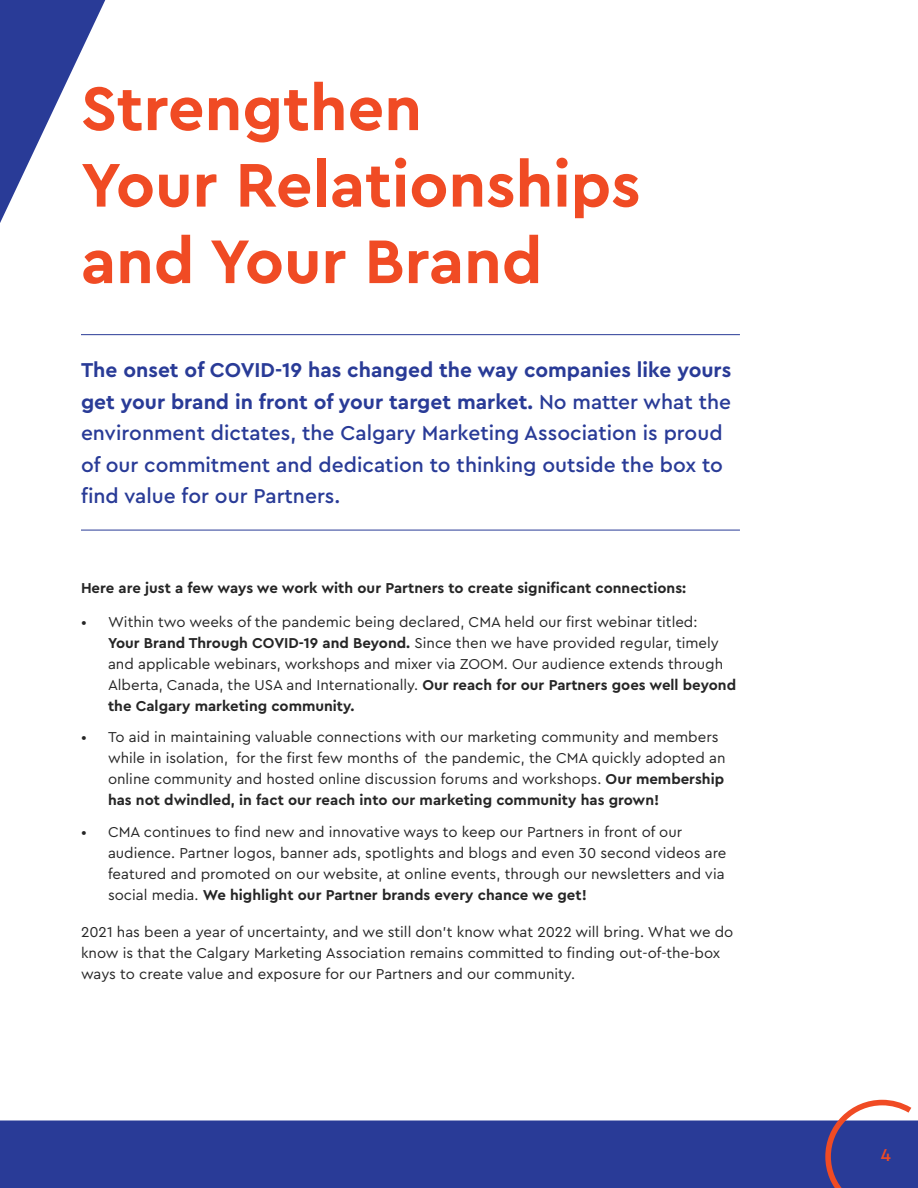
<style>
.page{position:relative;width:918px;height:1188px;background:#fff}
.page>*{position:absolute;margin:0;border:0;box-sizing:border-box;transform-origin:0 0}
.t1{font:700 64.5px/76.5px "Cera PRO";color:#f04b24}
.t2{font:500 21px/31.5px "Cera Pro";color:#293b97;text-align:justify}
.t3{font:700 21px/31.5px "Cera PRO";color:#293b97}
.t4{font:500 18px "Cera Pro";color:#f04b24}
.t5{font:15px/21px "Cera PRO";color:#262626}
.t6{font:700 15px "Cera PRO";color:#262626}
.s1{font-family:"Cera Pro";font-weight:500}
.s2{font-weight:700}
</style>
<div class="page">
<div style="left:0;top:1120px;width:918px;height:68px;background:#293b97"></div>
<svg style="left:825px;top:1100px;width:86px;height:88px"></svg>
<hr style="left:81px;top:530px;width:659px;height:1px;background:#293b97">
<svg style="left:0;top:0;width:105px;height:223px"></svg>
<hr style="left:81px;top:334px;width:659px;height:1px;background:#293b97">
<h1 class="t1" style="left:81px;top:68px;width:561px">Strengthen<br>Your Relationships and Your Brand</h1>
<h2 class="t3" style="left:81px;top:354px;width:652px">The onset of COVID-19 has changed the way companies like yours get your brand in front of your target market. <span class="s1">No matter what the</span></h2>
<h2 class="t2" style="left:81px;top:417px;width:644px">environment dictates, the Calgary Marketing Association is proud of our commitment and dedication to thinking outside the box to find value for our Partners.</h2>
<p class="t6" style="left:81px;top:578px;width:607px">Here are just a few ways we work with our Partners to create significant connections:</p>
<p class="t5" style="left:108px;top:611px;width:630px;text-indent:-27px">• Within two weeks of the pandemic being declared, CMA held our first webinar titled:<br><span class="s2">Your Brand Through COVID-19 and Beyond.</span> Since then we have provided regular, timely and applicable webinars, workshops and mixer via ZOOM. Our audience extends through Alberta, Canada, the USA and Internationally. <span class="s2">Our reach for our Partners goes well beyond the Calgary marketing community.</span></p>
<p class="t5" style="left:108px;top:726px;width:619px;text-indent:-27px">• To aid in maintaining valuable connections with our marketing community and members while in isolation, for the first few months of the pandemic, the CMA quickly adopted an online community and hosted online discussion forums and workshops. <span class="s2">Our membership has not dwindled, in fact our reach into our marketing community has grown!</span></p>
<p class="t5" style="left:108px;top:820px;width:620px;text-indent:-27px">• CMA continues to find new and innovative ways to keep our Partners in front of our audience. Partner logos, banner ads, spotlights and blogs and even 30 second videos are featured and promoted on our website, at online events, through our newsletters and via social media. <span class="s2">We highlight our Partner brands every chance we get!</span></p>
<p class="t5" style="left:81px;top:921px;width:654px">2021 has been a year of uncertainty, and we still don’t know what 2022 will bring. What we do know is that the Calgary Marketing Association remains committed to finding out-of-the-box ways to create value and exposure for our Partners and our community.</p>
<p class="t4" style="left:881px;top:1143px;width:12px">4</p>
</div>
